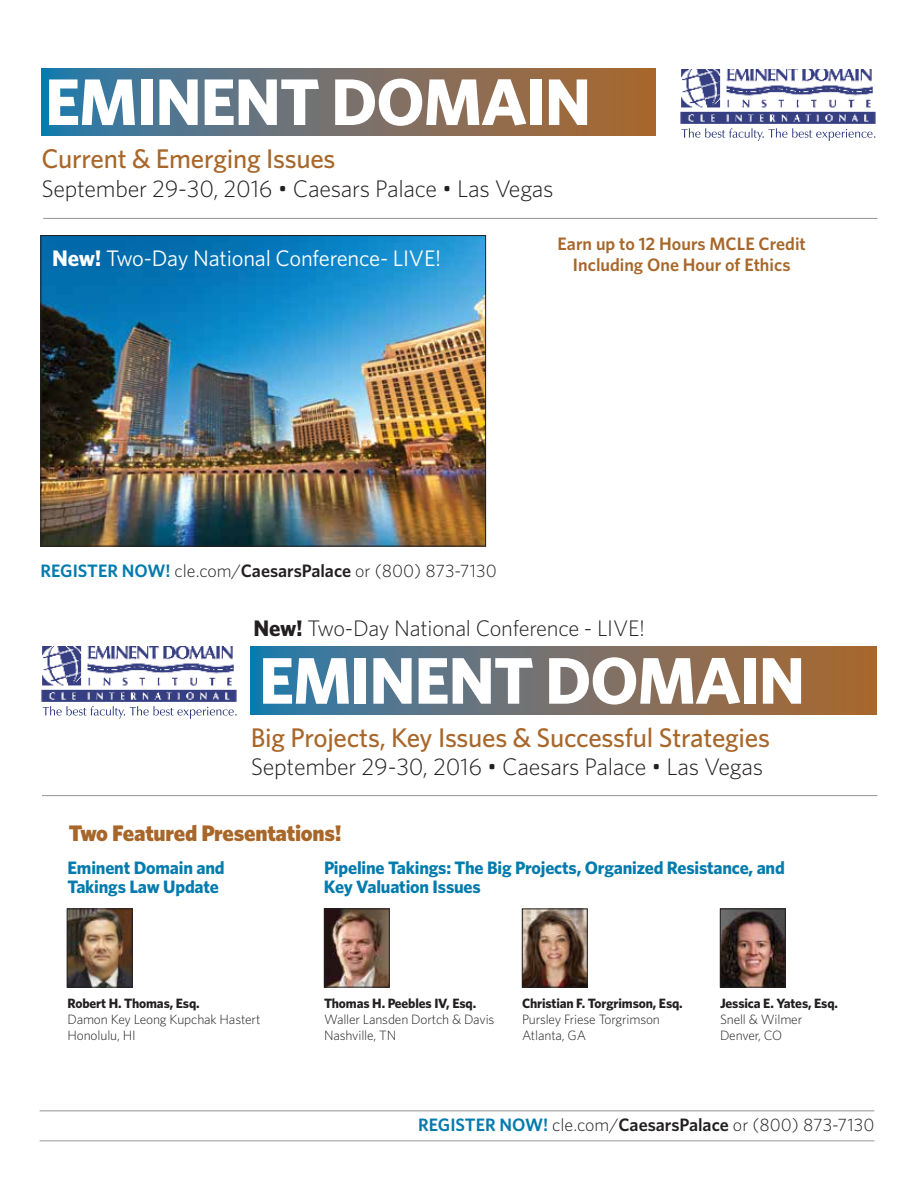
<style>
.page{position:relative;width:918px;height:1188px;background:#fff}
.page>*{position:absolute;margin:0;border:0;box-sizing:border-box;transform-origin:0 0}
.t1{font:700 66px "Whitney";letter-spacing:-.02em;color:#fff}
.t2{font:500 27px "Whitney";letter-spacing:-.01em;color:#a8672a}
.t3{font:300 24px "Whitney";letter-spacing:-.01em;color:#231f20}
.t4{font:22.5px "Whitney";letter-spacing:-.01em;color:#fff}
.t5{font:300 22.5px "Whitney";letter-spacing:-.01em;color:#231f20}
.t6{font:900 22.5px "Whitney";letter-spacing:-.01em;color:#a8672a}
.t7{font:700 18px/19.5px "Whitney";letter-spacing:-.01em;color:#047bad}
.t8{font:300 18px "Whitney";color:#231f20}
.t9{font:600 18px/21px "Whitney";color:#a8672a;text-align:center}
.t10{font:300 13.5px/16.2px "Whitney";letter-spacing:-.01em;color:#231f20}
.t11{font:700 13.5px "Whitney";letter-spacing:-.01em;color:#231f20}
.s1{font-weight:700}
.s2{font-weight:600;color:#047bad}
.s3{font-weight:600}
</style>
<div class="page">
<hr style="left:40px;top:1110px;width:834px;height:1px;background:#939598">
<hr style="left:40px;top:1140px;width:834px;height:1px;background:#939598">
<hr style="left:42px;top:795px;width:836px;height:1px;background:#939598">
<hr style="left:43px;top:218px;width:835px;height:1px;background:#939598">
<img style="left:42px;top:237px;width:442px;height:307px">
<div style="left:40px;top:235px;width:446px;height:311px;border:1px solid #231f20"></div>
<svg style="left:41px;top:68px;width:614px;height:68px;background:#71716c"></svg>
<img style="left:42px;top:647px;width:194px;height:55px">
<svg style="left:43px;top:706px;width:194px;height:13px"></svg>
<img style="left:681px;top:69px;width:194px;height:55px">
<svg style="left:681px;top:128px;width:194px;height:13px"></svg>
<svg style="left:251px;top:647px;width:626px;height:67px;background:#71716c"></svg>
<img style="left:69px;top:911px;width:61px;height:74px">
<div style="left:67px;top:909px;width:65px;height:78px;border:1px solid #231f20"></div>
<img style="left:326px;top:911px;width:62px;height:74px">
<div style="left:324px;top:909px;width:66px;height:78px;border:1px solid #231f20"></div>
<img style="left:524px;top:911px;width:62px;height:74px">
<div style="left:522px;top:909px;width:66px;height:78px;border:1px solid #231f20"></div>
<img style="left:722px;top:911px;width:62px;height:74px">
<div style="left:720px;top:909px;width:66px;height:78px;border:1px solid #231f20"></div>
<h1 class="t1" style="left:45px;top:62px;width:548px">EMINENT DOMAIN</h1>
<h2 class="t2" style="left:41px;top:142px;width:296px">Current &amp; Emerging Issues</h2>
<h3 class="t3" style="left:41px;top:174px;width:514px">September 29-30, 2016 • Caesars Palace • Las Vegas</h3>
<h3 class="t4" style="left:52px;top:245px;width:390px"><span class="s1">New!</span> Two-Day National Conference- LIVE!</h3>
<h3 class="t9" style="left:558px;top:232px;width:250px">Earn up to 12 Hours MCLE Credit<br>Including One Hour of Ethics</h3>
<h3 class="t8" style="left:40px;top:560px;width:458px"><span class="s2">REGISTER NOW!</span> cle.com/<span class="s3">CaesarsPalace</span> or (800) 873-7130</h3>
<h3 class="t5" style="left:254px;top:615px;width:393px"><span class="s1">New!</span> Two-Day National Conference - LIVE!</h3>
<h1 class="t1" style="left:259px;top:641px;width:548px">EMINENT DOMAIN</h1>
<h2 class="t2" style="left:251px;top:721px;width:521px">Big Projects, Key Issues &amp; Successful Strategies</h2>
<h3 class="t3" style="left:251px;top:753px;width:514px">September 29-30, 2016 • Caesars Palace • Las Vegas</h3>
<h3 class="t6" style="left:69px;top:819px;width:275px">Two Featured Presentations!</h3>
<h3 class="t7" style="left:68px;top:857px;width:159px">Eminent Domain and<br>Takings Law Update</h3>
<h3 class="t7" style="left:324px;top:857px;width:462px">Pipeline Takings: The Big Projects, Organized Resistance, and<br>Key Valuation Issues</h3>
<p class="t11" style="left:68px;top:995px;width:134px">Robert H. Thomas, Esq.</p>
<p class="t10" style="left:68px;top:1011px;width:195px">Damon Key Leong Kupchak Hastert<br>Honolulu, HI</p>
<p class="t11" style="left:324px;top:995px;width:154px">Thomas H. Peebles IV, Esq.</p>
<p class="t10" style="left:324px;top:1011px;width:172px">Waller Lansden Dortch &amp; Davis<br>Nashville, TN</p>
<p class="t11" style="left:522px;top:995px;width:162px">Christian F. Torgrimson, Esq.</p>
<p class="t10" style="left:522px;top:1011px;width:139px">Pursley Friese Torgrimson<br>Atlanta, GA</p>
<p class="t11" style="left:720px;top:995px;width:120px">Jessica E. Yates, Esq.</p>
<p class="t10" style="left:720px;top:1011px;width:84px">Snell &amp; Wilmer<br>Denver, CO</p>
<h3 class="t8" style="left:418px;top:1115px;width:458px"><span class="s2">REGISTER NOW!</span> cle.com/<span class="s3">CaesarsPalace</span> or (800) 873-7130</h3>
</div>
